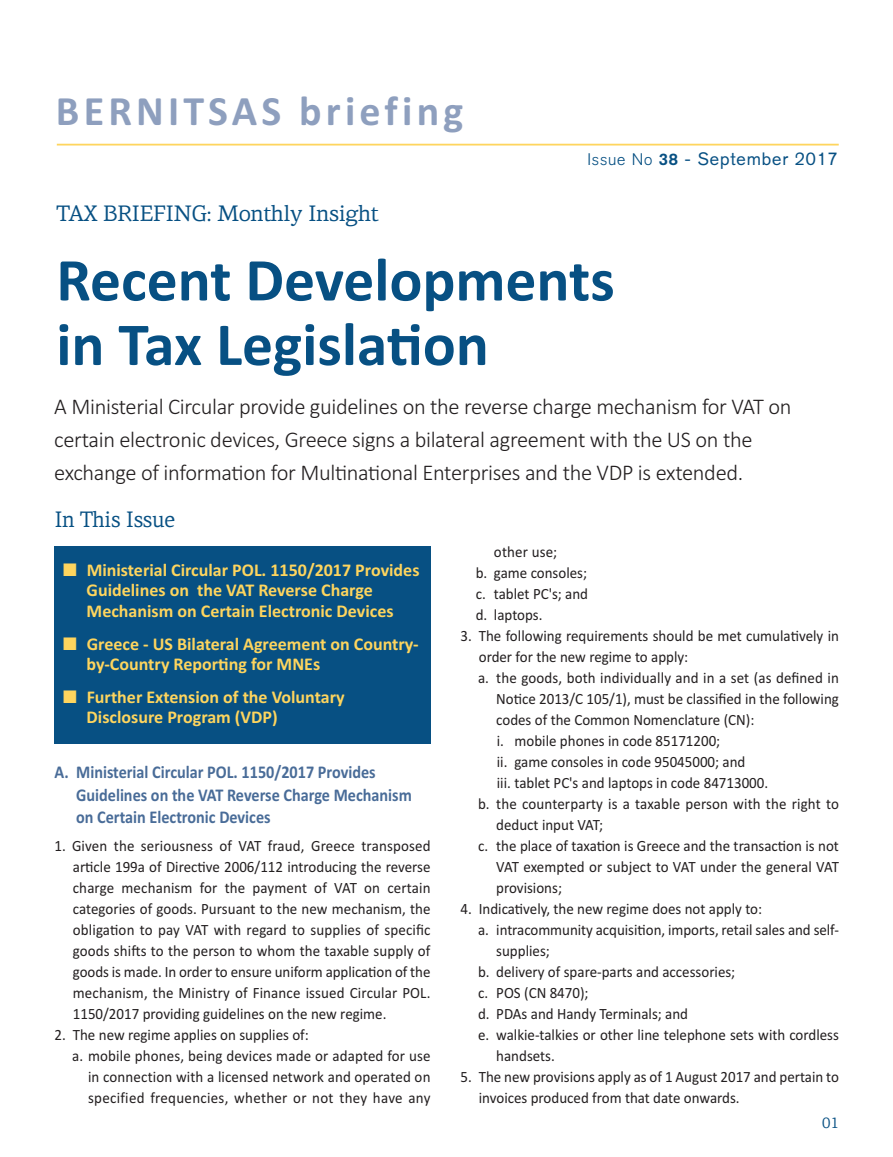
<style>
.page{position:relative;width:893px;height:1157px;background:#fff}
.page>*{position:absolute;margin:0;border:0;box-sizing:border-box;transform-origin:0 0}
.t1{font:700 61.5px/64.5px "Calibri";color:#075083}
.t2{font:700 42px "Calibri";letter-spacing:.1em;color:#8e9fbe}
.t3{font:300 22.5px/33px "Calibri";letter-spacing:-.015em;color:#231f20}
.t4{font:22.5px "PF Centro Serif Pro";letter-spacing:-.02em;color:#075083}
.t5{font:22.5px "PF Centro Serif Pro";letter-spacing:-.02em;color:#075083;scale:.95 1}
.t6{font:700 18px/20.2px "Calibri";color:#fed55e}
.t7{font:700 18px/22.5px "Calibri";color:#496c98;scale:.9 1}
.t8{font:18px "PF Akzidenz";letter-spacing:.05em;color:#075083}
.t9{font:15.75px/21px "Calibri";color:#231f20;scale:.95 1}
.t10{font:15.75px "Calibri";letter-spacing:.02em;color:#231f20;scale:.95 1}
.t11{font:15px "PF Centro Serif Pro";color:#075083}
.s1{font-weight:300;font-size:16.5px}
.s2{font-weight:700;font-size:16.5px}
</style>
<div class="page">
<hr style="left:57px;top:144px;width:782px;height:1px;background:#fed55e">
<div style="left:54px;top:546px;width:376px;height:198px;background:#075083"></div>
<h2 class="t2" style="left:56px;top:86px;width:409px">BERNITSAS briefing</h2>
<p class="t8" style="left:587px;top:153px;width:252px"><span class="s1">Issue No</span> <span class="s2">38</span> - September 2017</p>
<h3 class="t4" style="left:56px;top:205px;width:324px">TAX BRIEFING: Monthly Insight</h3>
<h1 class="t1" style="left:56px;top:247px;width:560px">Recent Developments in Tax Legislation</h1>
<p class="t3" style="left:54px;top:390px;width:739px">A Ministerial Circular provide guidelines on the reverse charge mechanism for VAT on certain electronic devices, Greece signs a bilateral agreement with the US on the exchange of information for Multinational Enterprises and the VDP is extended.</p>
<h3 class="t5" style="left:55px;top:511px;width:128px">In This Issue</h3>
<p class="t6" style="left:87px;top:560px;width:334px;text-indent:-24px">■ Ministerial Circular POL. 1150/2017 Provides<br>Guidelines on the VAT Reverse Charge<br>Mechanism on Certain Electronic Devices</p>
<p class="t6" style="left:87px;top:633px;width:334px;text-indent:-24px">■ Greece - US Bilateral Agreement on Country&shy;by-Country Reporting for MNEs</p>
<p class="t6" style="left:87px;top:686px;width:260px;text-indent:-24px">■ Further Extension of the Voluntary<br>Disclosure Program (VDP)</p>
<p class="t7" style="left:76px;top:761px;width:374px;text-indent:-22px">A. Ministerial Circular POL. 1150/2017 Provides<br>Guidelines on the VAT Reverse Charge Mechanism on Certain Electronic Devices</p>
<p class="t9" style="left:73px;top:835px;width:378px;text-align:justify;text-indent:-18px">1. Given the seriousness of VAT fraud, Greece transposed article 199a of Directive 2006/112 introducing the reverse charge mechanism for the payment of VAT on certain categories of goods. Pursuant to the new mechanism, the obligation to pay VAT with regard to supplies of specific goods shifts to the person to whom the taxable supply of goods is made. In order to ensure uniform application of the mechanism, the Ministry of Finance issued Circular POL.<br>1150/2017 providing guidelines on the new regime.</p>
<p class="t9" style="left:55px;top:1024px;width:269px">2. The new regime applies on supplies of:</p>
<p class="t9" style="left:72px;top:1045px;width:379px">a. mobile phones, being devices made or adapted for use</p>
<p class="t9" style="left:88px;top:1066px;width:362px">in connection with a licensed network and operated on</p>
<p class="t10" style="left:88px;top:1088px;width:362px">specified frequencies, whether or not they have any</p>
<p class="t9" style="left:476px;top:541px;width:120px;text-indent:18px">other use;<br>b. game consoles; c. tablet PC's; and d. laptops.</p>
<p class="t9" style="left:461px;top:625px;width:400px">3. The following requirements should be met cumulatively in</p>
<p class="t9" style="left:479px;top:646px;width:222px">order for the new regime to apply:</p>
<p class="t9" style="left:478px;top:667px;width:381px">a. the goods, both individually and in a set (as defined in</p>
<p class="t9" style="left:496px;top:688px;width:362px">Notice 2013/C 105/1), must be classified in the following</p>
<p class="t9" style="left:496px;top:709px;width:273px">codes of the Common Nomenclature (CN):</p>
<p class="t9" style="left:497px;top:730px;width:237px">i. mobile phones in code 85171200;</p>
<p class="t9" style="left:497px;top:751px;width:263px">ii. game consoles in code 95045000; and</p>
<p class="t9" style="left:497px;top:772px;width:287px">iii. tablet PC's and laptops in code 84713000.</p>
<p class="t9" style="left:478px;top:793px;width:381px">b. the counterparty is a taxable person with the right to</p>
<p class="t9" style="left:496px;top:814px;width:114px">deduct input VAT;</p>
<p class="t9" style="left:478px;top:835px;width:381px">c. the place of taxation is Greece and the transaction is not</p>
<p class="t9" style="left:496px;top:856px;width:362px">VAT exempted or subject to VAT under the general VAT</p>
<p class="t9" style="left:496px;top:877px;width:71px">provisions;</p>
<p class="t9" style="left:461px;top:898px;width:319px">4. Indicatively, the new regime does not apply to:</p>
<p class="t9" style="left:478px;top:919px;width:381px">a. intracommunity acquisition, imports, retail sales and self-</p>
<p class="t9" style="left:496px;top:940px;width:58px">supplies;</p>
<p class="t9" style="left:478px;top:961px;width:272px">b. delivery of spare-parts and accessories;</p>
<p class="t9" style="left:478px;top:982px;width:118px">c. POS (CN 8470);</p>
<p class="t9" style="left:478px;top:1003px;width:223px">d. PDAs and Handy Terminals; and</p>
<p class="t9" style="left:478px;top:1024px;width:381px">e. walkie-talkies or other line telephone sets with cordless</p>
<p class="t9" style="left:496px;top:1045px;width:63px">handsets.</p>
<p class="t9" style="left:479px;top:1066px;width:381px;text-indent:-18px">5. The new provisions apply as of 1 August 2017 and pertain to invoices produced from that date onwards.</p>
<p class="t11" style="left:822px;top:1117px;width:18px">01</p>
</div>
